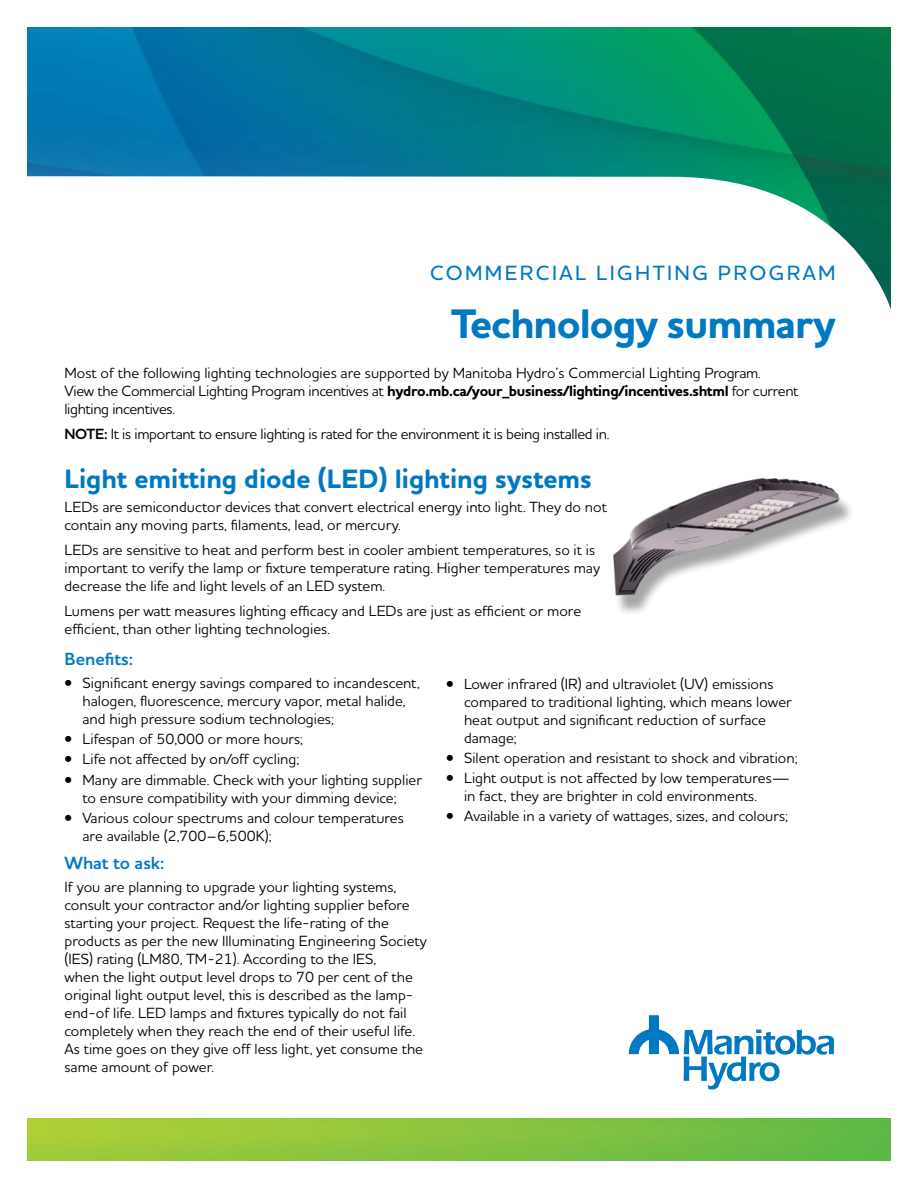
<style>
.page{position:relative;width:918px;height:1188px;background:#fff}
.page>*{position:absolute;margin:0;border:0;box-sizing:border-box;transform-origin:0 0}
.t1{font:700 expanded 42px "MH Houschka Std";letter-spacing:-.025em;color:#0079c1}
.t2{font:700 expanded 27px "MH Houschka Std";color:#0079c1}
.t3{font:500 21px "MH Houschka Std";letter-spacing:.115em;color:#0079c1}
.t4{font:700 18px "MH Houschka Std";color:#0079c1}
.t5{font:15px/18px "MH Houschka Std";color:#000}
.t6{font:15px "MH Houschka Std";letter-spacing:-.02em;color:#000}
.s1{font-weight:700;font-stretch:expanded}
.s2{font-weight:700}
</style>
<div class="page">
<img style="left:27px;top:27px;width:864px;height:283px">
<img style="left:27px;top:1119px;width:864px;height:42px">
<div style="left:613px;top:477px;width:242px;height:139px;background:#000;opacity:.35"></div>
<img style="left:613px;top:477px;width:228px;height:122px">
<svg style="left:629px;top:1015px;width:205px;height:75px"></svg>
<h3 class="t3" style="left:430px;top:259px;width:407px">COMMERCIAL LIGHTING PROGRAM</h3>
<h1 class="t1" style="left:451px;top:296px;width:386px">Technology summary</h1>
<p class="t5" style="left:64px;top:364px;width:736px">Most of the following lighting technologies are supported by Manitoba Hydro’s Commercial Lighting Program.<br>View the Commercial Lighting Program incentives at <span class="s1">hydro.mb.ca/your_business/lighting/incentives.shtml</span> for current lighting incentives.</p>
<p class="t6" style="left:64px;top:424px;width:547px"><span class="s2">NOTE:</span> It is important to ensure lighting is rated for the environment it is being installed in.</p>
<h2 class="t2" style="left:64px;top:461px;width:529px">Light emitting diode (LED) lighting systems</h2>
<p class="t5" style="left:64px;top:498px;width:544px">LEDs are semiconductor devices that convert electrical energy into light. They do not contain any moving parts, filaments, lead, or mercury.</p>
<p class="t5" style="left:64px;top:541px;width:537px">LEDs are sensitive to heat and perform best in cooler ambient temperatures, so it is important to verify the lamp or fixture temperature rating. Higher temperatures may decrease the life and light levels of an LED system.</p>
<p class="t5" style="left:64px;top:601px;width:518px">Lumens per watt measures lighting efficacy and LEDs are just as efficient or more efficient, than other lighting technologies.</p>
<p class="t4" style="left:64px;top:647px;width:70px">Benefits:</p>
<p class="t5" style="left:82px;top:674px;width:339px;text-indent:-18px">• Significant energy savings compared to incandescent, halogen, fluorescence, mercury vapor, metal halide, and high pressure sodium technologies;</p>
<p class="t5" style="left:64px;top:730px;width:240px">• Lifespan of 50,000 or more hours;</p>
<p class="t5" style="left:64px;top:750px;width:236px">• Life not affected by on/off cycling;</p>
<p class="t5" style="left:64px;top:770px;width:359px;text-align:center">• Many are dimmable. Check with your lighting supplier to ensure compatibility with your dimming device;</p>
<p class="t5" style="left:82px;top:808px;width:323px;text-indent:-18px">• Various colour spectrums and colour temperatures are available (2,700–6,500K);</p>
<p class="t5" style="left:464px;top:674px;width:329px;text-indent:-18px">• Lower infrared (IR) and ultraviolet (UV) emissions compared to traditional lighting, which means lower heat output and significant reduction of surface damage;</p>
<p class="t5" style="left:446px;top:748px;width:353px">• Silent operation and resistant to shock and vibration;</p>
<p class="t5" style="left:464px;top:768px;width:328px;text-indent:-18px">• Light output is not affected by low temperatures— in fact, they are brighter in cold environments.</p>
<p class="t5" style="left:446px;top:807px;width:343px">• Available in a variety of wattages, sizes, and colours;</p>
<p class="t4" style="left:64px;top:851px;width:102px">What to ask:</p>
<p class="t5" style="left:64px;top:878px;width:364px">If you are planning to upgrade your lighting systems, consult your contractor and/or lighting supplier before starting your project. Request the life-rating of the products as per the new Illuminating Engineering Society (IES) rating (LM80, TM-21). According to the IES,<br>when the light output level drops to 70 per cent of the original light output level, this is described as the lamp&shy;end-of life. LED lamps and fixtures typically do not fail completely when they reach the end of their useful life.<br>As time goes on they give off less light, yet consume the same amount of power.</p>
</div>
